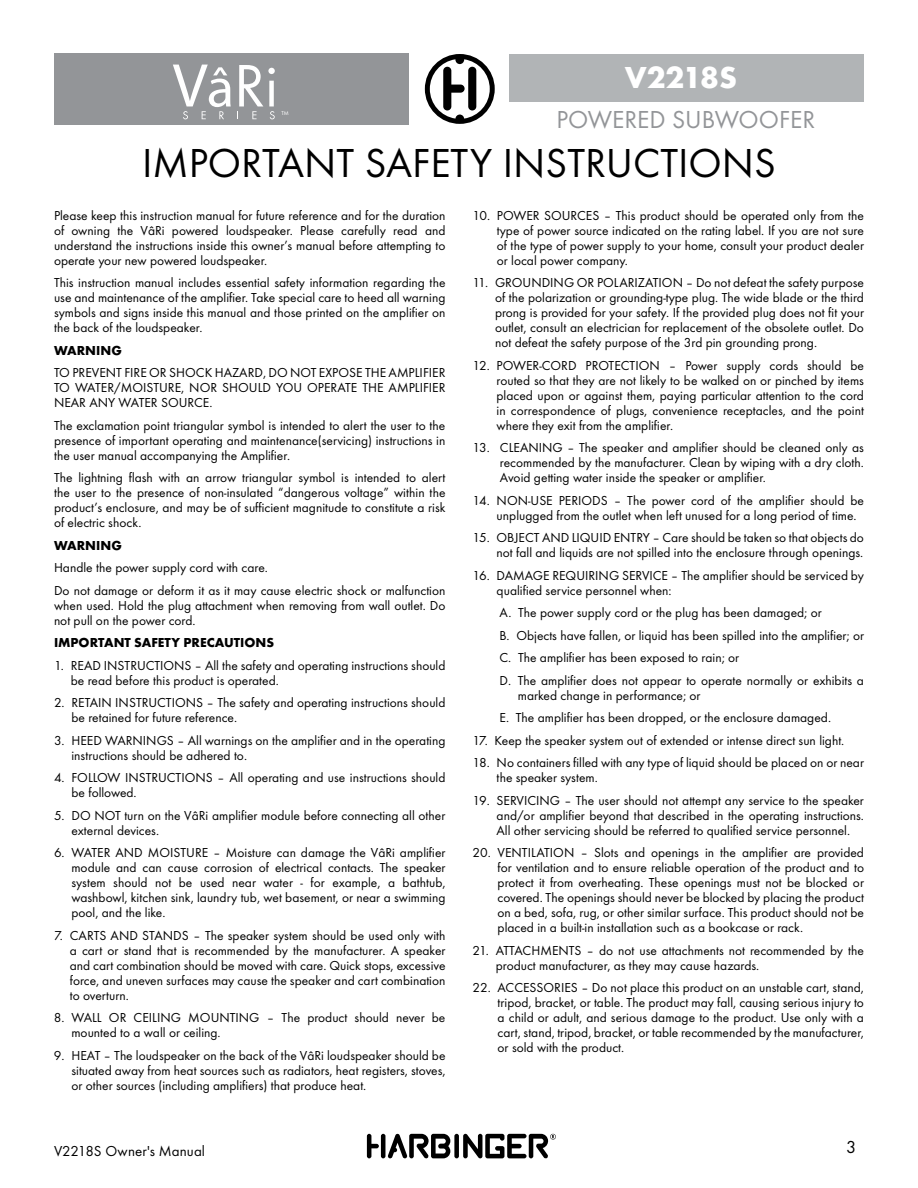
<style>
.page{position:relative;width:918px;height:1188px;background:#fff}
.page>*{position:absolute;margin:0;border:0;box-sizing:border-box;transform-origin:0 0}
.t1{font:42px "Futura T";color:#000}
.t2{font:700 31.5px "Futura T";color:#fff}
.t3{font:25.5px "Futura T";color:#939598}
.t4{font:18px "Futura T";color:#000}
.t5{font:15px "Futura T";letter-spacing:.005em;color:#000}
.t6{font:13.5px/15px "Futura T";color:#000;text-align:justify}
.t7{font:700 13.5px "Futura T";color:#000}
.t8{font:5.7px "Futura T";color:#fff}
</style>
<div class="page">
<div style="left:54px;top:54px;width:354px;height:71px;background:#939598"></div>
<svg style="left:173px;top:65px;width:58px;height:54px"></svg>
<svg style="left:237px;top:65px;width:38px;height:54px"></svg>
<div style="left:510px;top:54px;width:354px;height:47px;background:#b1b4b6"></div>
<div style="left:425px;top:54px;width:70px;height:70px;background:#000;border-radius:50%"></div>
<svg style="left:430px;top:59px;width:60px;height:60px"></svg>
<div style="left:454px;top:1134px;width:5px;height:24px;background:#000;border-radius:2px"></div>
<hr style="left:381px;top:1134px;width:4px;height:24px;background:#000;border-radius:2px">
<svg style="left:367px;top:1134px;width:12px;height:24px"></svg>
<svg style="left:388px;top:1134px;width:62px;height:25px"></svg>
<svg style="left:463px;top:1134px;width:93px;height:25px"></svg>
<h2 class="t2" style="left:625px;top:59px;width:114px">V2218S</h2>
<p class="t8" style="left:282px;top:110px;width:9px">TM</p>
<h3 class="t3" style="left:556px;top:105px;width:260px">POWERED SUBWOOFER</h3>
<h1 class="t1" style="left:142px;top:139px;width:635px">IMPORTANT SAFETY INSTRUCTIONS</h1>
<p class="t6" style="left:54px;top:208px;width:393px">Please keep this instruction manual for future reference and for the duration of owning the VâRi powered loudspeaker. Please carefully read and understand the instructions inside this owner’s manual before attempting to operate your new powered loudspeaker.</p>
<p class="t6" style="left:54px;top:275px;width:393px">This instruction manual includes essential safety information regarding the use and maintenance of the amplifier. Take special care to heed all warning symbols and signs inside this manual and those printed on the amplifier on the back of the loudspeaker.</p>
<p class="t7" style="left:54px;top:342px;width:69px">WARNING</p>
<p class="t6" style="left:54px;top:365px;width:393px">TO PREVENT FIRE OR SHOCK HAZARD, DO NOT EXPOSE THE AMPLIFIER TO WATER/MOISTURE, NOR SHOULD YOU OPERATE THE AMPLIFIER NEAR ANY WATER SOURCE.</p>
<p class="t6" style="left:54px;top:418px;width:393px">The exclamation point triangular symbol is intended to alert the user to the presence of important operating and maintenance(servicing) instructions in the user manual accompanying the Amplifier.</p>
<p class="t6" style="left:54px;top:470px;width:393px">The lightning flash with an arrow triangular symbol is intended to alert the user to the presence of non-insulated “dangerous voltage” within the product’s enclosure, and may be of sufficient magnitude to constitute a risk of electric shock.</p>
<p class="t7" style="left:54px;top:537px;width:69px">WARNING</p>
<p class="t6" style="left:54px;top:557px;width:393px;line-height:22.5px">Handle the power supply cord with care.<br>Do not damage or deform it as it may cause electric shock or malfunction</p>
<p class="t6" style="left:54px;top:598px;width:393px">when used. Hold the plug attachment when removing from wall outlet. Do not pull on the power cord.</p>
<p class="t7" style="left:54px;top:635px;width:222px">IMPORTANT SAFETY PRECAUTIONS</p>
<p class="t6" style="left:71px;top:658px;width:376px;text-indent:-17px">1. READ INSTRUCTIONS – All the safety and operating instructions should be read before this product is operated.</p>
<p class="t6" style="left:71px;top:695px;width:376px;text-indent:-17px">2. RETAIN INSTRUCTIONS – The safety and operating instructions should be retained for future reference.</p>
<p class="t6" style="left:71px;top:733px;width:376px;text-indent:-17px">3. HEED WARNINGS – All warnings on the amplifier and in the operating instructions should be adhered to.</p>
<p class="t6" style="left:71px;top:770px;width:376px;text-indent:-17px">4. FOLLOW INSTRUCTIONS – All operating and use instructions should be followed.</p>
<p class="t6" style="left:71px;top:808px;width:376px;text-indent:-17px">5. DO NOT turn on the VâRi amplifier module before connecting all other external devices.</p>
<p class="t6" style="left:71px;top:845px;width:376px;text-indent:-17px">6. WATER AND MOISTURE – Moisture can damage the VâRi amplifier module and can cause corrosion of electrical contacts. The speaker system should not be used near water - for example, a bathtub, washbowl, kitchen sink, laundry tub, wet basement, or near a swimming pool, and the like.</p>
<p class="t6" style="left:70px;top:928px;width:377px;text-indent:-16px">7. CARTS AND STANDS – The speaker system should be used only with a cart or stand that is recommended by the manufacturer. A speaker and cart combination should be moved with care. Quick stops, excessive force, and uneven surfaces may cause the speaker and cart combination to overturn.</p>
<p class="t6" style="left:71px;top:1010px;width:376px;text-indent:-17px">8. WALL OR CEILING MOUNTING – The product should never be mounted to a wall or ceiling.</p>
<p class="t6" style="left:71px;top:1048px;width:376px;text-indent:-17px">9. HEAT – The loudspeaker on the back of the VâRi loudspeaker should be situated away from heat sources such as radiators, heat registers, stoves, or other sources (including amplifiers) that produce heat.</p>
<p class="t6" style="left:497px;top:208px;width:369px;text-indent:-24px">10. POWER SOURCES – This product should be operated only from the type of power source indicated on the rating label. If you are not sure of the type of power supply to your home, consult your product dealer or local power company.</p>
<p class="t6" style="left:495px;top:275px;width:371px;text-indent:-23px">11. GROUNDING OR POLARIZATION – Do not defeat the safety purpose of the polarization or grounding-type plug. The wide blade or the third prong is provided for your safety. If the provided plug does not fit your outlet, consult an electrician for replacement of the obsolete outlet. Do not defeat the safety purpose of the 3rd pin grounding prong.</p>
<p class="t6" style="left:497px;top:358px;width:369px;text-indent:-24px">12. POWER-CORD PROTECTION – Power supply cords should be routed so that they are not likely to be walked on or pinched by items placed upon or against them, paying particular attention to the cord in correspondence of plugs, convenience receptacles, and the point where they exit from the amplifier.</p>
<p class="t6" style="left:500px;top:440px;width:366px;text-indent:-27px">13. CLEANING – The speaker and amplifier should be cleaned only as recommended by the manufacturer. Clean by wiping with a dry cloth.<br>Avoid getting water inside the speaker or amplifier.</p>
<p class="t6" style="left:497px;top:493px;width:369px;text-indent:-24px">14. NON-USE PERIODS – The power cord of the amplifier should be unplugged from the outlet when left unused for a long period of time.</p>
<p class="t6" style="left:472px;top:530px;width:393px;text-align:right">15. OBJECT AND LIQUID ENTRY – Care should be taken so that objects do not fall and liquids are not spilled into the enclosure through openings.</p>
<p class="t6" style="left:497px;top:568px;width:369px;text-indent:-24px">16. DAMAGE REQUIRING SERVICE – The amplifier should be serviced by qualified service personnel when:</p>
<p class="t6" style="left:499px;top:602px;width:366px;line-height:22.5px;text-align:left">A. The power supply cord or the plug has been damaged; or<br>B. Objects have fallen, or liquid has been spilled into the amplifier; or C. The amplifier has been exposed to rain; or<br>D. The amplifier does not appear to operate normally or exhibits a</p>
<p class="t6" style="left:499px;top:684px;width:333px;line-height:22.5px;text-indent:18px">marked change in performance; or<br>E. The amplifier has been dropped, or the enclosure damaged.</p>
<p class="t6" style="left:472px;top:733px;width:373px">17. Keep the speaker system out of extended or intense direct sun light.</p>
<p class="t6" style="left:497px;top:755px;width:369px;text-indent:-24px">18. No containers filled with any type of liquid should be placed on or near the speaker system.</p>
<p class="t6" style="left:497px;top:793px;width:369px;text-indent:-24px">19. SERVICING – The user should not attempt any service to the speaker and/or amplifier beyond that described in the operating instructions.<br>All other servicing should be referred to qualified service personnel.</p>
<p class="t6" style="left:498px;top:845px;width:368px;text-indent:-25px">20. VENTILATION – Slots and openings in the amplifier are provided for ventilation and to ensure reliable operation of the product and to protect it from overheating. These openings must not be blocked or covered. The openings should never be blocked by placing the product on a bed, sofa, rug, or other similar surface. This product should not be placed in a built-in installation such as a bookcase or rack.</p>
<p class="t6" style="left:496px;top:943px;width:370px;text-indent:-23px">21. ATTACHMENTS – do not use attachments not recommended by the product manufacturer, as they may cause hazards.</p>
<p class="t6" style="left:498px;top:980px;width:368px;text-indent:-25px">22. ACCESSORIES – Do not place this product on an unstable cart, stand, tripod, bracket, or table. The product may fall, causing serious injury to a child or adult, and serious damage to the product. Use only with a cart, stand, tripod, bracket, or table recommended by the manufacturer, or sold with the product.</p>
<p class="t5" style="left:54px;top:1143px;width:153px">V2218S Owner's Manual</p>
<h3 class="t4" style="left:846px;top:1136px;width:12px">3</h3>
</div>
